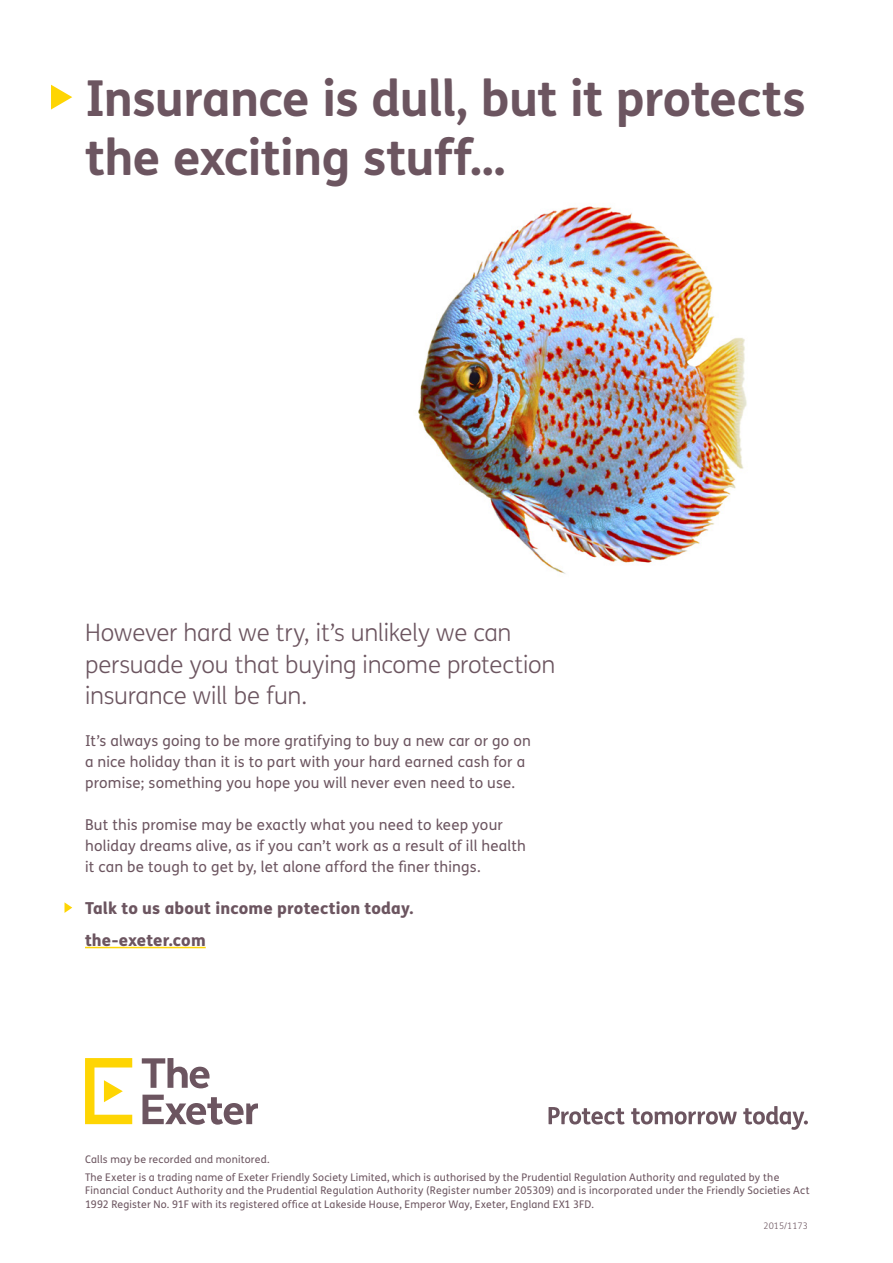
<style>
.page{position:relative;width:893px;height:1263px;background:#fff}
.page>*{position:absolute;margin:0;border:0;box-sizing:border-box;transform-origin:0 0}
.Headline{font:700 49.5px/58.5px "FS Me";letter-spacing:-.015em;color:#6c5560}
.Introduction{font:300 24px/31.5px "FS Me";letter-spacing:-.01em;color:#6c5560}
.Call_to_action{font:800 16.5px "FS Me";letter-spacing:.01em;color:#6c5560}
.Web_address{font:800 16.5px "FS Me";letter-spacing:.01em;color:#6c5560}
.Body{font:15px/21px "FS Me";letter-spacing:.01em;color:#6c5560}
.t1{font:10.5px/17.7px "FS Me";letter-spacing:.02em;color:#6c5560}
.t2{font:300 9px "FS Me";color:#6c5560}
</style>
<div class="page">
<img style="left:418px;top:206px;width:329px;height:368px">
<svg style="left:142px;top:1058px;width:68px;height:30px"></svg>
<svg style="left:142px;top:1095px;width:116px;height:30px"></svg>
<svg style="left:85px;top:1058px;width:47px;height:66px"></svg>
<svg style="left:549px;top:1106px;width:259px;height:24px"></svg>
<hr style="left:85px;top:947px;width:121px;height:1px;background:#fed503">
<svg style="left:51px;top:85px;width:21px;height:25px"></svg>
<svg style="left:65px;top:902px;width:7px;height:11px"></svg>
<p class="Headline" style="left:85px;top:67px;width:722px">Insurance is dull, but it protects the exciting stuff…</p>
<p class="Introduction" style="left:85px;top:616px;width:472px">However hard we try, it’s unlikely we can persuade you that buying income protection insurance will be fun.</p>
<p class="Body" style="left:85px;top:730px;width:447px">It’s always going to be more gratifying to buy a new car or go on a nice holiday than it is to part with your hard earned cash for a promise; something you hope you will never even need to use.</p>
<p class="Body" style="left:85px;top:814px;width:442px">But this promise may be exactly what you need to keep your holiday dreams alive, as if you can’t work as a result of ill health it can be tough to get by, let alone afford the finer things.</p>
<p class="Call_to_action" style="left:85px;top:895px;width:330px">Talk to us about income protection today.</p>
<p class="Web_address" style="left:85px;top:927px;width:122px">the-exeter.com</p>
<p class="t1" style="left:85px;top:1150px;width:696px">Calls may be recorded and monitored.<br>The Exeter is a trading name of Exeter Friendly Society Limited, which is authorised by the Prudential Regulation Authority and regulated by the</p>
<p class="t1" style="left:85px;top:1183px;width:726px;line-height:13.5px">Financial Conduct Authority and the Prudential Regulation Authority (Register number 205309) and is incorporated under the Friendly Societies Act<br>1992 Register No. 91F with its registered office at Lakeside House, Emperor Way, Exeter, England EX1 3FD.</p>
<p class="t2" style="left:764px;top:1220px;width:46px">2015/1173</p>
</div>
